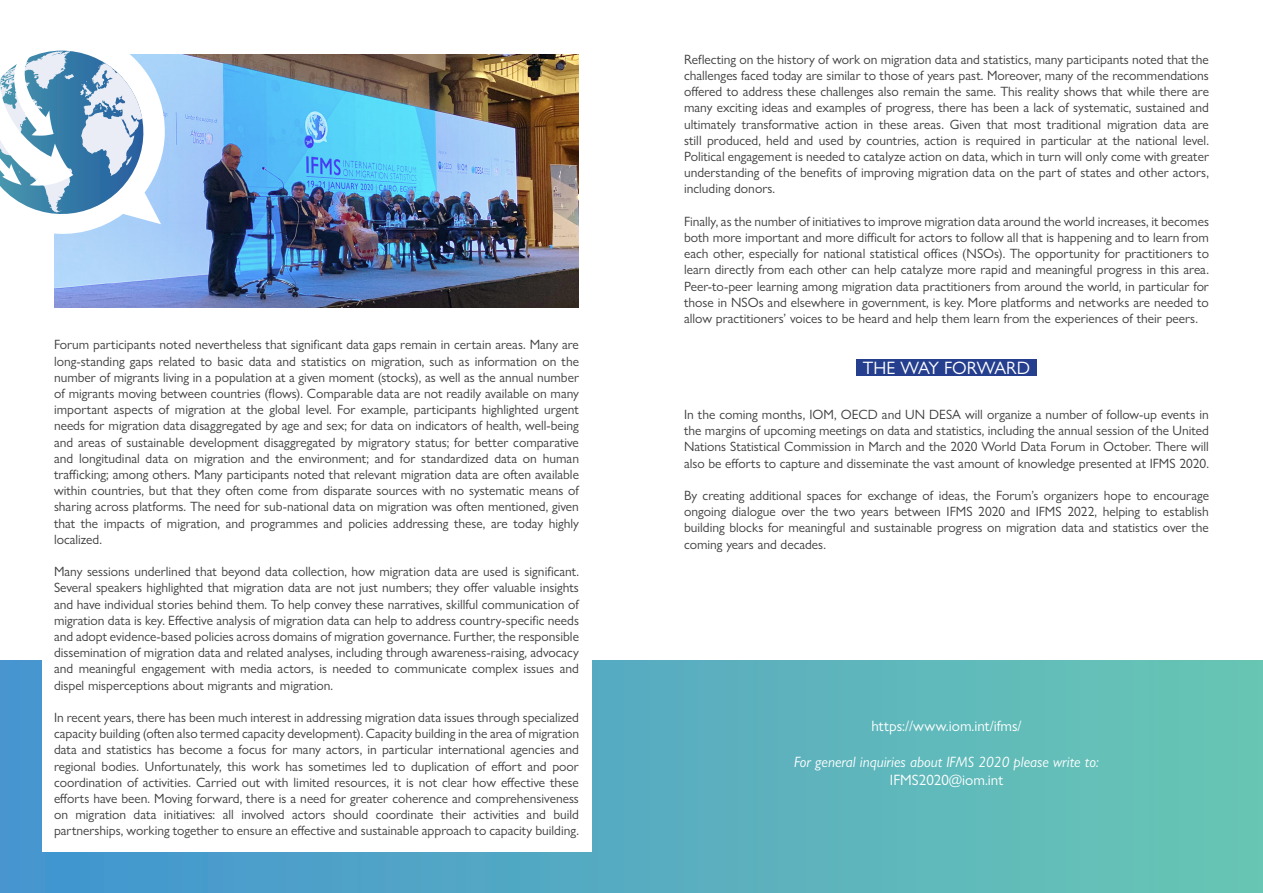
<style>
.page{position:relative;width:1263px;height:893px;background:#fff}
.page>*{position:absolute;margin:0;border:0;box-sizing:border-box;transform-origin:0 0}
.t1{font:18px "Gill Sans Nova";color:#fff}
.t2{font:italic 15px "Gill Sans Nova";color:#fff}
.t3{font:15px "Gill Sans Nova";color:#fff}
.t4{font:13.5px/16.2px "Gill Sans Nova";color:#3e3e3f;text-align:justify}
</style>
<div class="page">
<div style="left:1px;top:660px;width:1261px;height:233px;background:linear-gradient(to right,#4394d0,#69c6b3)"></div>
<div style="left:42px;top:529px;width:549px;height:322px;background:#fff"></div>
<div style="left:856px;top:359px;width:181px;height:17px;background:#253f8e"></div>
<img style="left:54px;top:54px;width:525px;height:254px">
<svg style="left:0;top:50px;width:172px;height:197px"></svg>
<p class="t4" style="left:54px;top:337px;width:526px">Forum participants noted nevertheless that significant data gaps remain in certain areas. Many are long-standing gaps related to basic data and statistics on migration, such as information on the number of migrants living in a population at a given moment (stocks), as well as the annual number of migrants moving between countries (flows). Comparable data are not readily available on many important aspects of migration at the global level. For example, participants highlighted urgent needs for migration data disaggregated by age and sex; for data on indicators of health, well-being and areas of sustainable development disaggregated by migratory status; for better comparative and longitudinal data on migration and the environment; and for standardized data on human trafficking; among others. Many participants noted that relevant migration data are often available within countries, but that they often come from disparate sources with no systematic means of sharing across platforms. The need for sub-national data on migration was often mentioned, given that the impacts of migration, and programmes and policies addressing these, are today highly localized.</p>
<p class="t4" style="left:54px;top:563px;width:526px">Many sessions underlined that beyond data collection, how migration data are used is significant.<br>Several speakers highlighted that migration data are not just numbers; they offer valuable insights and have individual stories behind them. To help convey these narratives, skillful communication of migration data is key. Effective analysis of migration data can help to address country-specific needs and adopt evidence-based policies across domains of migration governance. Further, the responsible dissemination of migration data and related analyses, including through awareness-raising, advocacy and meaningful engagement with media actors, is needed to communicate complex issues and dispel misperceptions about migrants and migration.</p>
<p class="t4" style="left:54px;top:709px;width:526px">In recent years, there has been much interest in addressing migration data issues through specialized capacity building (often also termed capacity development). Capacity building in the area of migration data and statistics has become a focus for many actors, in particular international agencies and regional bodies. Unfortunately, this work has sometimes led to duplication of effort and poor coordination of activities. Carried out with limited resources, it is not clear how effective these efforts have been. Moving forward, there is a need for greater coherence and comprehensiveness on migration data initiatives: all involved actors should coordinate their activities and build partnerships, working together to ensure an effective and sustainable approach to capacity building.</p>
<p class="t4" style="left:684px;top:51px;width:526px">Reflecting on the history of work on migration data and statistics, many participants noted that the challenges faced today are similar to those of years past. Moreover, many of the recommendations offered to address these challenges also remain the same. This reality shows that while there are many exciting ideas and examples of progress, there has been a lack of systematic, sustained and ultimately transformative action in these areas. Given that most traditional migration data are still produced, held and used by countries, action is required in particular at the national level.<br>Political engagement is needed to catalyze action on data, which in turn will only come with greater understanding of the benefits of improving migration data on the part of states and other actors, including donors.</p>
<p class="t4" style="left:684px;top:213px;width:526px">Finally, as the number of initiatives to improve migration data around the world increases, it becomes both more important and more difficult for actors to follow all that is happening and to learn from each other, especially for national statistical offices (NSOs). The opportunity for practitioners to learn directly from each other can help catalyze more rapid and meaningful progress in this area.<br>Peer-to-peer learning among migration data practitioners from around the world, in particular for those in NSOs and elsewhere in government, is key. More platforms and networks are needed to allow practitioners’ voices to be heard and help them learn from the experiences of their peers.</p>
<p class="t1" style="left:863px;top:357px;width:169px">THE WAY FORWARD</p>
<p class="t4" style="left:684px;top:406px;width:526px">In the coming months, IOM, OECD and UN DESA will organize a number of follow-up events in the margins of upcoming meetings on data and statistics, including the annual session of the United Nations Statistical Commission in March and the 2020 World Data Forum in October. There will also be efforts to capture and disseminate the vast amount of knowledge presented at IFMS 2020.</p>
<p class="t4" style="left:684px;top:487px;width:526px">By creating additional spaces for exchange of ideas, the Forum’s organizers hope to encourage ongoing dialogue over the two years between IFMS 2020 and IFMS 2022, helping to establish building blocks for meaningful and sustainable progress on migration data and statistics over the coming years and decades.</p>
<p class="t3" style="left:871px;top:717px;width:152px">https://www.iom.int/ifms/</p>
<p class="t2" style="left:794px;top:753px;width:306px">For general inquiries about IFMS 2020 please write to:</p>
<p class="t3" style="left:890px;top:771px;width:115px">IFMS2020@iom.int</p>
</div>
